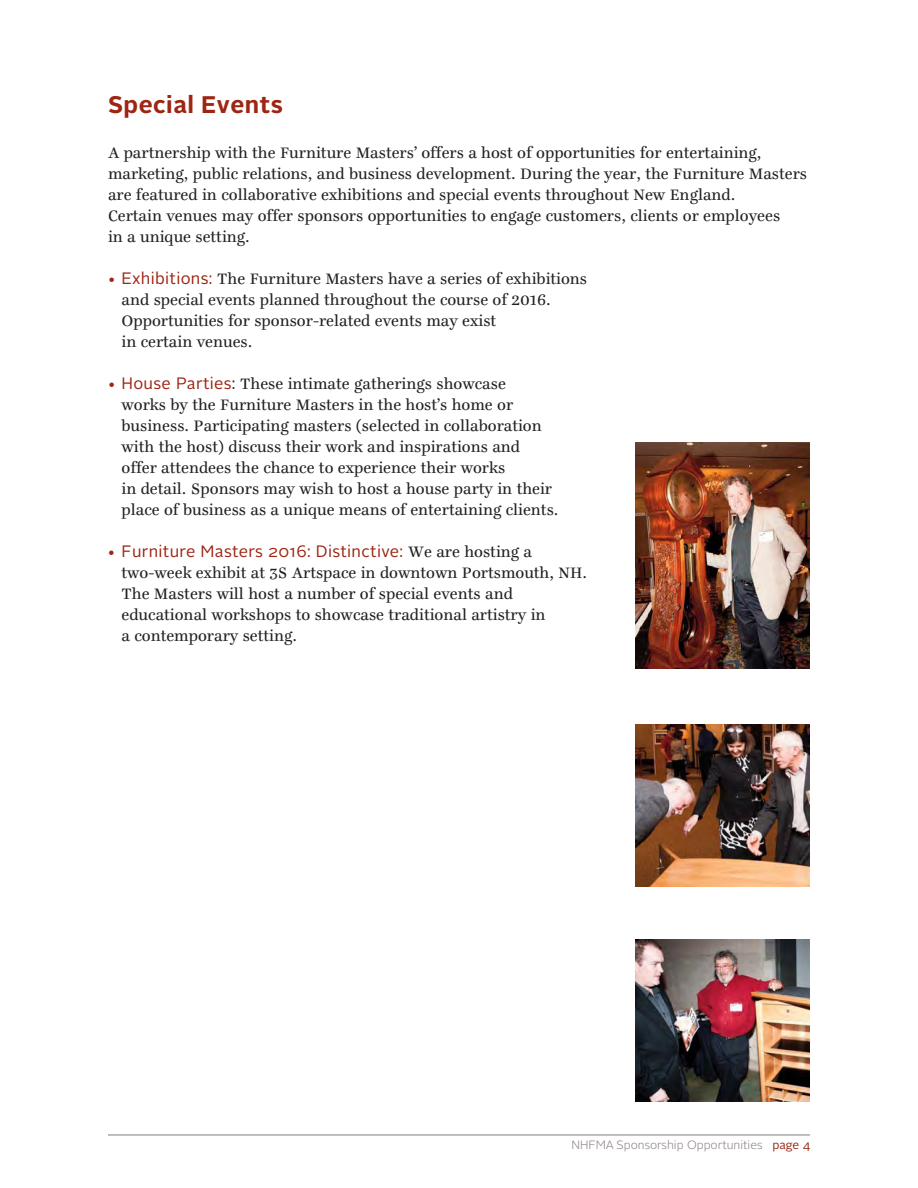
<style>
.page{position:relative;width:918px;height:1188px;background:#fff}
.page>*{position:absolute;margin:0;border:0;box-sizing:border-box;transform-origin:0 0}
.t1{font:700 24px "Alright Sans";letter-spacing:.02em;color:#9e2513}
.t2{font:16.5px/21px "Ingeborg";color:#231f20}
.t3{font:16.5px "Alright Sans";letter-spacing:.02em;color:#9e2513}
.t4{font:300 12px "Alright Sans";color:#867b77}
.s1{color:#9e2513}
.s2{font-family:"Alright Sans";color:#9e2513}
.s3{font-family:"Alright Sans"}
.s4{font-family:"Ingeborg"}
.s5{font-family:"Ingeborg";color:#231f20}
.s6{font-weight:400;color:#9e2513}
</style>
<div class="page">
<hr style="left:108px;top:1135px;width:702px;height:1px;background:#867b77">
<img style="left:635px;top:940px;width:175px;height:162px">
<img style="left:635px;top:724px;width:175px;height:162px">
<img style="left:636px;top:442px;width:174px;height:227px">
<h1 class="t1" style="left:108px;top:94px;width:176px">Special Events</h1>
<p class="t2" style="left:108px;top:143px;width:701px">A partnership with the Furniture Masters’ offers a host of opportunities for entertaining, marketing, public relations, and business development. During the year, the Furniture Masters are featured in collaborative exhibitions and special events throughout New England.<br>Certain venues may offer sponsors opportunities to engage customers, clients or employees<br>in a unique setting.</p>
<p class="t2" style="left:121px;top:269px;width:467px;text-indent:-13px"><span class="s1">•</span> <span class="s2">Exhibitions:</span> The Furniture Masters have a series of exhibitions and special events planned throughout the course of 2016.<br>Opportunities for sponsor-related events may exist<br>in certain venues.</p>
<p class="t2" style="left:121px;top:374px;width:439px;text-indent:-13px"><span class="s1">•</span> <span class="s2">House Parties</span><span class="s3">:</span> These intimate gatherings showcase<br>works by the Furniture Masters in the host’s home or business. Participating masters (selected in collaboration with the host) discuss their work and inspirations and offer attendees the chance to experience their works<br>in detail. Sponsors may wish to host a house party in their place of business as a unique means of entertaining clients.</p>
<p class="t3" style="left:108px;top:543px;width:426px"><span class="s4">•</span> Furniture Masters 2016: Distinctive: <span class="s5">We are hosting a</span></p>
<p class="t2" style="left:122px;top:563px;width:467px">two-week exhibit at 3S Artspace in downtown Portsmouth, NH.<br>The Masters will host a number of special events and educational workshops to showcase traditional artistry in<br>a contemporary setting.</p>
<p class="t4" style="left:571px;top:1140px;width:240px">NHFMA Sponsorship Opportunities <span class="s6">page 4</span></p>
</div>
